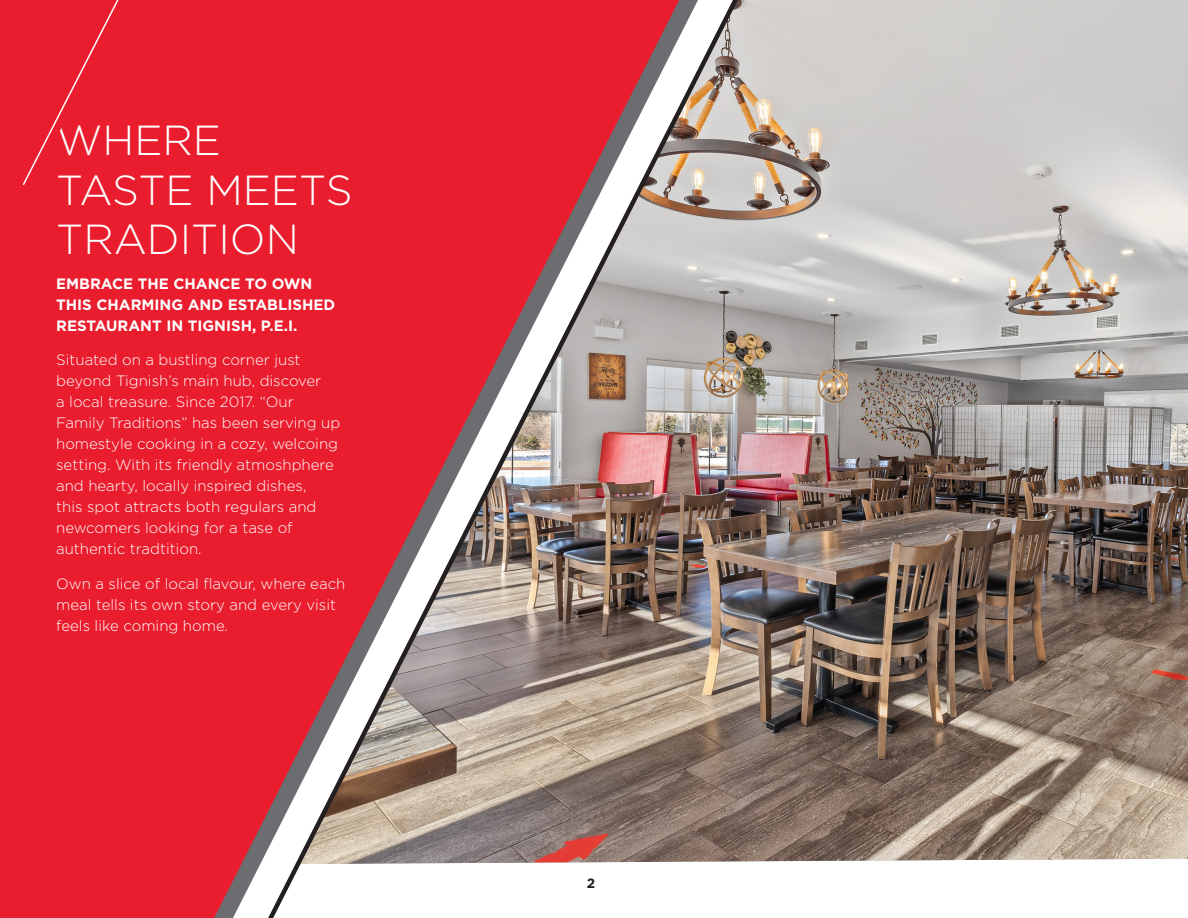
<style>
.page{position:relative;width:1188px;height:918px;background:#fff}
.page>*{position:absolute;margin:0;border:0;box-sizing:border-box;transform-origin:0 0}
.t1{font:300 42px/49.5px "Gotham";color:#fff}
.t2{font:300 15px/21px "Gotham";color:#fff}
.t3{font:700 15px/21px "Gotham";color:#fff}
.t4{font:700 13.5px "Gotham";color:#231f20}
</style>
<div class="page">
<div style="left:0;top:0;width:255px;height:918px;background:#e91d2d"></div>
<img style="left:852px;top:0;width:336px;height:861px">
<img style="left:255px;top:0;width:597px;height:918px">
<div style="left:21px;top:0;width:160px;height:187px;background:#e91d2d"></div>
<p class="t1" style="left:56px;top:115px;width:298px">WHERE<br>TASTE MEETS<br>TRADITION</p>
<p class="t3" style="left:56px;top:273px;width:281px">EMBRACE THE CHANCE TO OWN<br>THIS CHARMING AND ESTABLISHED<br>RESTAURANT IN TIGNISH, P.E.I.</p>
<p class="t2" style="left:56px;top:349px;width:286px">Situated on a bustling corner just beyond Tignish’s main hub, discover<br>a local treasure. Since 2017. “Our Family Traditions” has been serving up homestyle cooking in a cozy, welcoing setting. With its friendly atmoshphere and hearty, locally inspired dishes,<br>this spot attracts both regulars and newcomers looking for a tase of authentic tradtition.</p>
<p class="t2" style="left:56px;top:573px;width:291px">Own a slice of local flavour, where each meal tells its own story and every visit feels like coming home.</p>
<p class="t4" style="left:587px;top:874px;width:10px">2</p>
</div>
